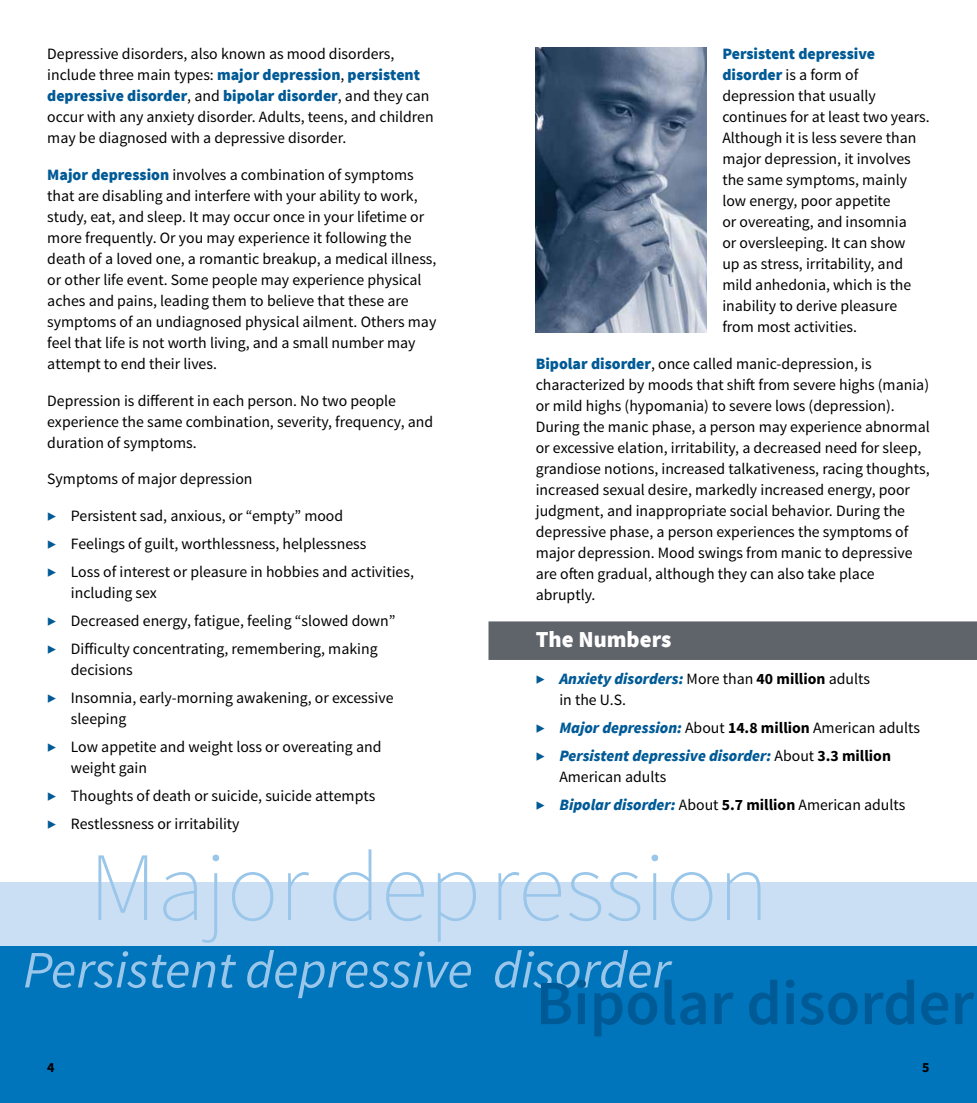
<style>
.page{position:relative;width:977px;height:1103px;background:#fff}
.page>*{position:absolute;margin:0;border:0;box-sizing:border-box;transform-origin:0 0}
.quote4{font:200 97.83px "Source Sans Pro";color:#9ac6ea}
.quote3{font:600 63px "Source Sans Pro";color:#005a96}
.quote5{font:italic 52.5px "Source Sans Pro";color:#9ac6ea}
.sub_4_R{font:900 22.75px "Source Sans Pro";color:#fff}
.t1{font:15.75px/21px "Source Sans Pro";color:#000}
.t2{font:italic 900 15.75px/21px "Source Sans Pro";color:#005a96}
.t3{font:700 14px "Source Sans Pro";color:#000}
.s1{font-weight:900;color:#005a96}
.s2{color:#005a96}
.s3{font-weight:900;font-style:italic;color:#005a96}
.s4{font-weight:700}
.s5{font-weight:400;font-style:normal}
.s6{font-weight:400;font-style:normal;color:#000}
.s7{font-weight:700;font-style:normal;color:#000}
</style>
<div class="page">
<div style="left:0;top:945px;width:488px;height:157px;background:#0075bc"></div>
<div style="left:488px;top:945px;width:488px;height:157px;background:#0075bc"></div>
<div style="left:0;top:882px;width:488px;height:63px;background:#cbdff4"></div>
<div style="left:488px;top:882px;width:488px;height:63px;background:#cbdff4"></div>
<div style="left:488px;top:621px;width:488px;height:39px;background:#5f636a"></div>
<img style="left:536px;top:47px;width:170px;height:285px">
<p class="t1" style="left:722px;top:44px;width:209px"><span class="s1">Persistent depressive disorder</span> is a form of depression that usually continues for at least two years.<br>Although it is less severe than major depression, it involves the same symptoms, mainly low energy, poor appetite<br>or overeating, and insomnia<br>or oversleeping. It can show<br>up as stress, irritability, and mild anhedonia, which is the inability to derive pleasure from most activities.</p>
<p class="t1" style="left:536px;top:353px;width:395px"><span class="s1">Bipolar disorder</span>, once called manic-depression, is characterized by moods that shift from severe highs (mania) or mild highs (hypomania) to severe lows (depression).<br>During the manic phase, a person may experience abnormal or excessive elation, irritability, a decreased need for sleep, grandiose notions, increased talkativeness, racing thoughts, increased sexual desire, markedly increased energy, poor judgment, and inappropriate social behavior. During the depressive phase, a person experiences the symptoms of major depression. Mood swings from manic to depressive are often gradual, although they can also take place abruptly.</p>
<p class="sub_4_R" style="left:536px;top:625px;width:137px">The Numbers</p>
<p class="t1" style="left:559px;top:668px;width:312px;text-indent:-24px"><span class="s2">▶</span> <span class="s3">Anxiety disorders:</span> More than <span class="s4">40 million</span> adults in the U.S.</p>
<p class="t1" style="left:536px;top:717px;width:386px"><span class="s2">▶</span> <span class="s3">Major depression:</span> About <span class="s4">14.8 million</span> American adults</p>
<p class="t2" style="left:559px;top:745px;width:333px;text-indent:-24px"><span class="s5">▶</span> Persistent depressive disorder: <span class="s6">About</span> <span class="s7">3.3 million<br></span><span class="s6">American adults</span></p>
<p class="t1" style="left:536px;top:794px;width:371px"><span class="s2">▶</span> <span class="s3">Bipolar disorder:</span> About <span class="s4">5.7 million</span> American adults</p>
<p class="quote4" style="left:89px;top:828px;width:681px">Major depression</p>
<p class="quote5" style="left:23px;top:937px;width:648px">Persistent depressive disorder</p>
<p class="t1" style="left:47px;top:44px;width:388px">Depressive disorders, also known as mood disorders, include three main types: <span class="s1">major depression</span>, <span class="s1">persistent depressive disorder</span>, and <span class="s1">bipolar disorder</span>, and they can occur with any anxiety disorder. Adults, teens, and children may be diagnosed with a depressive disorder.</p>
<p class="t1" style="left:47px;top:164px;width:391px"><span class="s1">Major depression</span> involves a combination of symptoms that are disabling and interfere with your ability to work, study, eat, and sleep. It may occur once in your lifetime or more frequently. Or you may experience it following the death of a loved one, a romantic breakup, a medical illness, or other life event. Some people may experience physical aches and pains, leading them to believe that these are symptoms of an undiagnosed physical ailment. Others may feel that life is not worth living, and a small number may attempt to end their lives.</p>
<p class="t1" style="left:47px;top:390px;width:387px">Depression is different in each person. No two people experience the same combination, severity, frequency, and duration of symptoms.</p>
<p class="t1" style="left:47px;top:469px;width:207px">Symptoms of major depression</p>
<p class="t1" style="left:47px;top:506px;width:297px"><span class="s2">▶</span> Persistent sad, anxious, or “empty” mood</p>
<p class="t1" style="left:47px;top:534px;width:320px"><span class="s2">▶</span> Feelings of guilt, worthlessness, helplessness</p>
<p class="t1" style="left:71px;top:561px;width:344px;text-indent:-24px"><span class="s2">▶</span> Loss of interest or pleasure in hobbies and activities, including sex</p>
<p class="t1" style="left:47px;top:610px;width:350px"><span class="s2">▶</span> Decreased energy, fatigue, feeling “slowed down”</p>
<p class="t1" style="left:71px;top:638px;width:308px;text-indent:-24px"><span class="s2">▶</span> Difficulty concentrating, remembering, making decisions</p>
<p class="t1" style="left:71px;top:687px;width:324px;text-indent:-24px"><span class="s2">▶</span> Insomnia, early-morning awakening, or excessive sleeping</p>
<p class="t1" style="left:71px;top:736px;width:312px;text-indent:-24px"><span class="s2">▶</span> Low appetite and weight loss or overeating and weight gain</p>
<p class="t1" style="left:47px;top:785px;width:329px"><span class="s2">▶</span> Thoughts of death or suicide, suicide attempts</p>
<p class="t1" style="left:47px;top:813px;width:194px"><span class="s2">▶</span> Restlessness or irritability</p>
<p class="quote3" style="left:536px;top:963px;width:440px">Bipolar disorder</p>
<p class="t3" style="left:47px;top:1058px;width:9px">4</p>
<p class="t3" style="left:922px;top:1058px;width:9px">5</p>
</div>
